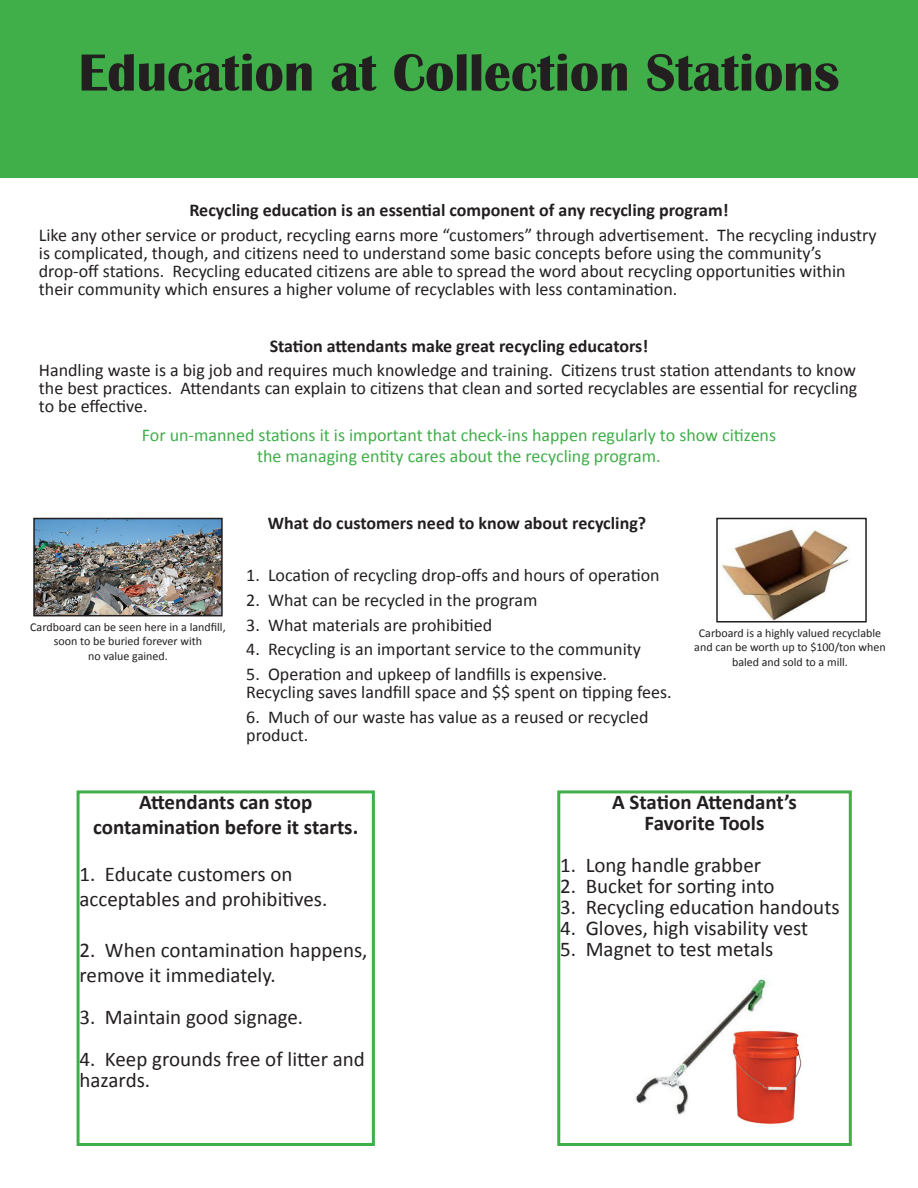
<style>
.page{position:relative;width:918px;height:1188px;background:#fff}
.page>*{position:absolute;margin:0;border:0;box-sizing:border-box;transform-origin:0 0}
.t1{font:700 54px "Britannic";color:#231f20}
.t2{font:21px/25.2px "Calibri";color:#231f20}
.t3{font:700 21px/25.2px "Calibri";color:#231f20;text-align:center}
.t4{font:18px/18px "Calibri";color:#231f20}
.t5{font:700 18px "Calibri";color:#231f20}
.t6{font:18px "Calibri";color:#40ae49}
.t7{font:12px/14.4px "Calibri";color:#231f20;text-align:center}
</style>
<div class="page">
<div style="left:0;top:0;width:918px;height:177px;background:#40ae49"></div>
<div style="left:557px;top:790px;width:295px;height:356px;border:3px solid #40ae49"></div>
<img style="left:634px;top:978px;width:138px;height:137px">
<img style="left:725px;top:1027px;width:77px;height:98px">
<div style="left:77px;top:790px;width:298px;height:356px;border:3px solid #40ae49"></div>
<img style="left:36px;top:521px;width:184px;height:92px">
<div style="left:33px;top:518px;width:190px;height:98px;border:2px solid #231f20"></div>
<img style="left:721px;top:529px;width:128px;height:91px">
<div style="left:716px;top:518px;width:151px;height:105px;border:2px solid #231f20"></div>
<p class="t1" style="left:79px;top:42px;width:763px">Education at Collection Stations</p>
<p class="t5" style="left:189px;top:199px;width:541px">Recycling education is an essential component of any recycling program!</p>
<p class="t4" style="left:39px;top:226px;width:839px">Like any other service or product, recycling earns more “customers” through advertisement. The recycling industry is complicated, though, and citizens need to understand some basic concepts before using the community’s drop-off stations. Recycling educated citizens are able to spread the word about recycling opportunities within their community which ensures a higher volume of recyclables with less contamination.</p>
<p class="t5" style="left:270px;top:334px;width:380px">Station attendants make great recycling educators!</p>
<p class="t4" style="left:39px;top:361px;width:820px;text-align:justify">Handling waste is a big job and requires much knowledge and training. Citizens trust station attendants to know the best practices. Attendants can explain to citizens that clean and sorted recyclables are essential for recycling to be effective.</p>
<p class="t6" style="left:142px;top:423px;width:636px">For un-manned stations it is important that check-ins happen regularly to show citizens</p>
<p class="t6" style="left:257px;top:445px;width:405px">the managing entity cares about the recycling program.</p>
<p class="t7" style="left:30px;top:620px;width:197px">Cardboard can be seen here in a landfill, soon to be buried forever with</p>
<p class="t7" style="left:88px;top:648px;width:81px">no value gained.</p>
<p class="t5" style="left:268px;top:512px;width:380px">What do customers need to know about recycling?</p>
<p class="t4" style="left:246px;top:566px;width:415px">1. Location of recycling drop-offs and hours of operation</p>
<p class="t4" style="left:246px;top:591px;width:293px">2. What can be recycled in the program</p>
<p class="t4" style="left:246px;top:616px;width:247px">3. What materials are prohibitied</p>
<p class="t4" style="left:246px;top:640px;width:396px">4. Recycling is an important service to the community</p>
<p class="t4" style="left:246px;top:665px;width:427px">5. Operation and upkeep of landfills is expensive.<br>Recycling saves landfill space and $$ spent on tipping fees.</p>
<p class="t4" style="left:246px;top:708px;width:404px">6. Much of our waste has value as a reused or recycled product.</p>
<p class="t7" style="left:699px;top:626px;width:184px">Carboard is a highly valued recyclable</p>
<p class="t7" style="left:694px;top:640px;width:193px">and can be worth up to $100/ton when baled and sold to a mill.</p>
<p class="t3" style="left:93px;top:790px;width:267px">Attendants can stop contamination before it starts.</p>
<p class="t2" style="left:80px;top:862px;width:249px">1. Educate customers on acceptables and prohibitives.</p>
<p class="t2" style="left:80px;top:937px;width:289px">2. When contamination happens, remove it immediately.</p>
<p class="t2" style="left:80px;top:1004px;width:225px">3. Maintain good signage.</p>
<p class="t2" style="left:80px;top:1049px;width:287px;line-height:21px">4. Keep grounds free of litter and hazards.</p>
<p class="t3" style="left:612px;top:790px;width:186px">A Station Attendant’s</p>
<p class="t3" style="left:645px;top:811px;width:121px">Favorite Tools</p>
<p class="t2" style="left:560px;top:853px;width:202px">1. Long handle grabber</p>
<p class="t2" style="left:560px;top:874px;width:216px">2. Bucket for sorting into</p>
<p class="t2" style="left:560px;top:895px;width:281px">3. Recycling education handouts</p>
<p class="t2" style="left:560px;top:916px;width:250px">4. Gloves, high visability vest</p>
<p class="t2" style="left:560px;top:937px;width:215px">5. Magnet to test metals</p>
</div>
